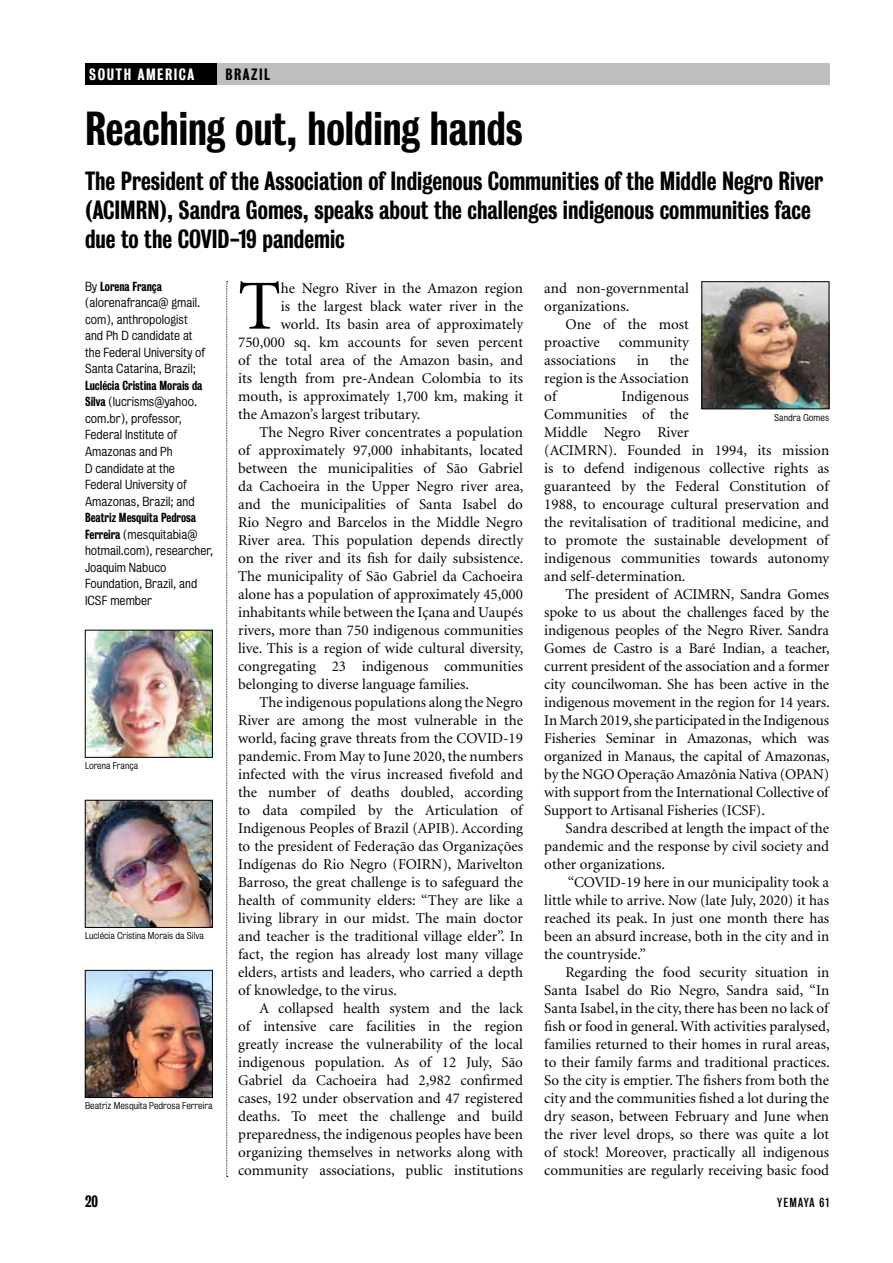
<style>
.page{position:relative;width:893px;height:1263px;background:#fff}
.page>*{position:absolute;margin:0;border:0;box-sizing:border-box;transform-origin:0 0}
.t1{font:70.35px "Minion";color:#000}
.t2{font:43.5px "Bureau Grotesque Three Five";color:#000}
.t3{font:24px/28.8px "Bureau Grotesque Three Five";color:#000}
.t4{font:15px/18px "Minion";color:#000;text-align:justify}
.t5{font:15px "Bureau Grotesque Three Five";color:#fff}
.t6{font:15px "Bureau Grotesque Three Five";color:#000}
.t7{font:12px/16.5px "Bureau Grotesque Five One";color:#000}
.t8{font:12px "Bureau Grotesque Three Five";color:#000}
.t9{font:12px "Bureau Grotesque Three Three";letter-spacing:.1em;color:#000}
.t10{font:9px "Bureau Grotesque Five One";color:#000}
.s1{font-family:"Bureau Grotesque Five One"}
.s2{font-family:"Bureau Grotesque Three Five"}
</style>
<div class="page">
<svg style="left:226px;top:281px;width:2px;height:896px;background:#c4c4c4"></svg>
<div style="left:217px;top:64px;width:612px;height:21px;background:#bcbec0"></div>
<div style="left:85px;top:64px;width:132px;height:21px;background:#000"></div>
<img style="left:87px;top:632px;width:124px;height:123px">
<div style="left:85px;top:630px;width:128px;height:127px;border:1px solid #000"></div>
<img style="left:87px;top:802px;width:124px;height:124px">
<div style="left:85px;top:800px;width:128px;height:128px;border:1px solid #000"></div>
<img style="left:87px;top:972px;width:124px;height:124px">
<div style="left:85px;top:970px;width:128px;height:128px;border:1px solid #000"></div>
<img style="left:704px;top:283px;width:123px;height:124px">
<div style="left:702px;top:281px;width:127px;height:128px;border:1px solid #000"></div>
<p class="t5" style="left:89px;top:66px;width:84px">south america</p>
<p class="t6" style="left:225px;top:66px;width:40px">brazil</p>
<h2 class="t2" style="left:85px;top:103px;width:439px">Reaching out, holding hands</h2>
<h3 class="t3" style="left:85px;top:167px;width:740px">The President of the Association of Indigenous Communities of the Middle Negro River (ACIMRN), Sandra Gomes, speaks about the challenges indigenous communities face due to the COVID-19 pandemic</h3>
<p class="t8" style="left:85px;top:279px;width:78px"><span class="s1">By</span> Lorena França</p>
<p class="t7" style="left:85px;top:295px;width:122px">(alorenafranca@ gmail. com), anthropologist and Ph D candidate at the Federal University of<br>Santa Catarina, Brazil;</p>
<p class="t8" style="left:85px;top:378px;width:119px">Luclécia Cristina Morais da</p>
<p class="t7" style="left:85px;top:394px;width:114px"><span class="s2">Silva</span> (lucrisms@yahoo. com.br), professor,<br>Federal Institute of<br>Amazonas and Ph<br>D candidate at the<br>Federal University of<br>Amazonas, Brazil; and</p>
<p class="t8" style="left:85px;top:510px;width:113px">Beatriz Mesquita Pedrosa</p>
<p class="t7" style="left:85px;top:526px;width:130px"><span class="s2">Ferreira</span> (mesquitabia@ hotmail.com), researcher,<br>Joaquim Nabuco<br>Foundation, Brazil, and<br>ICSF member</p>
<h1 class="t1" style="left:238px;top:271px;width:44px">T</h1>
<p class="t4" style="left:281px;top:279px;width:244px">he Negro River in the Amazon region</p>
<p class="t4" style="left:544px;top:279px;width:146px">and non-governmental organizations.</p>
<p class="t4" style="left:544px;top:315px;width:146px;text-indent:21px">One of the most proactive</p>
<p class="t4" style="left:281px;top:297px;width:244px">is the largest black water river in the</p>
<p class="t4" style="left:281px;top:315px;width:244px">world. Its basin area of approximately</p>
<p class="t4" style="left:238px;top:333px;width:286px">750,000 sq. km accounts for seven percent</p>
<p class="t4" style="left:238px;top:351px;width:286px">of the total area of the Amazon basin, and</p>
<p class="t4" style="left:238px;top:369px;width:286px">its length from pre-Andean Colombia to its</p>
<p class="t4" style="left:238px;top:387px;width:286px">mouth, is approximately 1,700 km, making it</p>
<p class="t4" style="left:238px;top:405px;width:184px">the Amazon’s largest tributary.</p>
<p class="t4" style="left:259px;top:423px;width:265px">The Negro River concentrates a population</p>
<p class="t4" style="left:238px;top:441px;width:286px">of approximately 97,000 inhabitants, located</p>
<p class="t4" style="left:238px;top:459px;width:286px">between the municipalities of São Gabriel</p>
<p class="t4" style="left:238px;top:477px;width:287px">da Cachoeira in the Upper Negro river area,</p>
<p class="t4" style="left:238px;top:495px;width:286px">and the municipalities of Santa Isabel do</p>
<p class="t4" style="left:238px;top:513px;width:286px">Rio Negro and Barcelos in the Middle Negro</p>
<p class="t4" style="left:238px;top:531px;width:286px">River area. This population depends directly</p>
<p class="t4" style="left:238px;top:549px;width:287px">on the river and its fish for daily subsistence.</p>
<p class="t4" style="left:238px;top:567px;width:286px">The municipality of São Gabriel da Cachoeira</p>
<p class="t4" style="left:238px;top:585px;width:286px">alone has a population of approximately 45,000</p>
<p class="t4" style="left:238px;top:603px;width:286px">inhabitants while between the Içana and Uaupés</p>
<p class="t4" style="left:238px;top:621px;width:286px">rivers, more than 750 indigenous communities</p>
<p class="t4" style="left:238px;top:639px;width:287px">live. This is a region of wide cultural diversity,</p>
<p class="t4" style="left:238px;top:657px;width:286px">congregating 23 indigenous communities</p>
<p class="t4" style="left:238px;top:675px;width:232px">belonging to diverse language families.</p>
<p class="t4" style="left:259px;top:693px;width:265px">The indigenous populations along the Negro</p>
<p class="t4" style="left:238px;top:711px;width:286px">River are among the most vulnerable in the</p>
<p class="t4" style="left:238px;top:729px;width:286px">world, facing grave threats from the COVID-19</p>
<p class="t4" style="left:238px;top:747px;width:286px">pandemic. From May to June 2020, the numbers</p>
<p class="t4" style="left:238px;top:765px;width:286px">infected with the virus increased fivefold and</p>
<p class="t4" style="left:238px;top:783px;width:286px">the number of deaths doubled, according</p>
<p class="t4" style="left:238px;top:801px;width:286px">to data compiled by the Articulation of</p>
<p class="t4" style="left:238px;top:819px;width:286px">Indigenous Peoples of Brazil (APIB). According</p>
<p class="t4" style="left:238px;top:837px;width:286px">to the president of Federação das Organizações</p>
<p class="t4" style="left:238px;top:855px;width:286px">Indígenas do Rio Negro (FOIRN), Marivelton</p>
<p class="t4" style="left:238px;top:873px;width:286px">Barroso, the great challenge is to safeguard the</p>
<p class="t4" style="left:238px;top:891px;width:286px">health of community elders: “They are like a</p>
<p class="t4" style="left:238px;top:909px;width:286px">living library in our midst. The main doctor</p>
<p class="t4" style="left:238px;top:927px;width:286px">and teacher is the traditional village elder”. In</p>
<p class="t4" style="left:238px;top:945px;width:286px">fact, the region has already lost many village</p>
<p class="t4" style="left:238px;top:963px;width:286px">elders, artists and leaders, who carried a depth</p>
<p class="t4" style="left:238px;top:981px;width:160px">of knowledge, to the virus.</p>
<p class="t4" style="left:259px;top:999px;width:265px">A collapsed health system and the lack</p>
<p class="t4" style="left:238px;top:1017px;width:286px">of intensive care facilities in the region</p>
<p class="t4" style="left:238px;top:1035px;width:286px">greatly increase the vulnerability of the local</p>
<p class="t4" style="left:238px;top:1053px;width:286px">indigenous population. As of 12 July, São</p>
<p class="t4" style="left:238px;top:1071px;width:286px">Gabriel da Cachoeira had 2,982 confirmed</p>
<p class="t4" style="left:238px;top:1089px;width:286px">cases, 192 under observation and 47 registered</p>
<p class="t4" style="left:238px;top:1107px;width:286px">deaths. To meet the challenge and build</p>
<p class="t4" style="left:238px;top:1125px;width:286px">preparedness, the indigenous peoples have been</p>
<p class="t4" style="left:238px;top:1143px;width:286px">organizing themselves in networks along with</p>
<p class="t4" style="left:238px;top:1161px;width:286px">community associations, public institutions</p>
<p class="t4" style="left:619px;top:333px;width:72px">community</p>
<p class="t4" style="left:544px;top:351px;width:146px;text-indent:126px">the region is the Association of</p>
<p class="t4" style="left:544px;top:351px;width:73px">associations</p>
<p class="t4" style="left:637px;top:351px;width:14px">in</p>
<p class="t4" style="left:544px;top:387px;width:286px;text-align:left;text-indent:77px">Indigenous<br>Communities of the<br>Middle Negro River<br>(ACIMRN). Founded in 1994, its mission is to defend indigenous collective rights as guaranteed by the Federal Constitution of 1988, to encourage cultural preservation and the revitalisation of traditional medicine, and to promote the sustainable development of indigenous communities towards autonomy and self-determination.</p>
<p class="t4" style="left:544px;top:585px;width:287px;text-indent:21px">The president of ACIMRN, Sandra Gomes spoke to us about the challenges faced by the indigenous peoples of the Negro River. Sandra Gomes de Castro is a Baré Indian, a teacher, current president of the association and a former city councilwoman. She has been active in the indigenous movement in the region for 14 years.<br>In March 2019, she participated in the Indigenous Fisheries Seminar in Amazonas, which was organized in Manaus, the capital of Amazonas, by the NGO Operação Amazônia Nativa (OPAN) with support from the International Collective of Support to Artisanal Fisheries (ICSF).</p>
<p class="t4" style="left:544px;top:819px;width:286px;text-indent:21px">Sandra described at length the impact of the pandemic and the response by civil society and other organizations.</p>
<p class="t4" style="left:544px;top:873px;width:286px;text-indent:23px">“COVID-19 here in our municipality took a little while to arrive. Now (late July, 2020) it has reached its peak. In just one month there has been an absurd increase, both in the city and in the countryside.”</p>
<p class="t4" style="left:544px;top:963px;width:287px;text-indent:21px">Regarding the food security situation in Santa Isabel do Rio Negro, Sandra said, “In Santa Isabel, in the city, there has been no lack of fish or food in general. With activities paralysed, families returned to their homes in rural areas, to their family farms and traditional practices.<br>So the city is emptier. The fishers from both the city and the communities fished a lot during the dry season, between February and June when the river level drops, so there was quite a lot of stock! Moreover, practically all indigenous communities are regularly receiving basic food</p>
<p class="t10" style="left:774px;top:412px;width:57px">Sandra Gomes</p>
<p class="t10" style="left:85px;top:760px;width:55px">Lorena França</p>
<p class="t10" style="left:85px;top:931px;width:120px">Luclécia Cristina Morais da Silva</p>
<p class="t10" style="left:85px;top:1101px;width:129px">Beatriz Mesquita Pedrosa Ferreira</p>
<p class="t6" style="left:85px;top:1192px;width:15px">20</p>
<p class="t9" style="left:777px;top:1195px;width:53px">YEMAYA 61</p>
</div>
